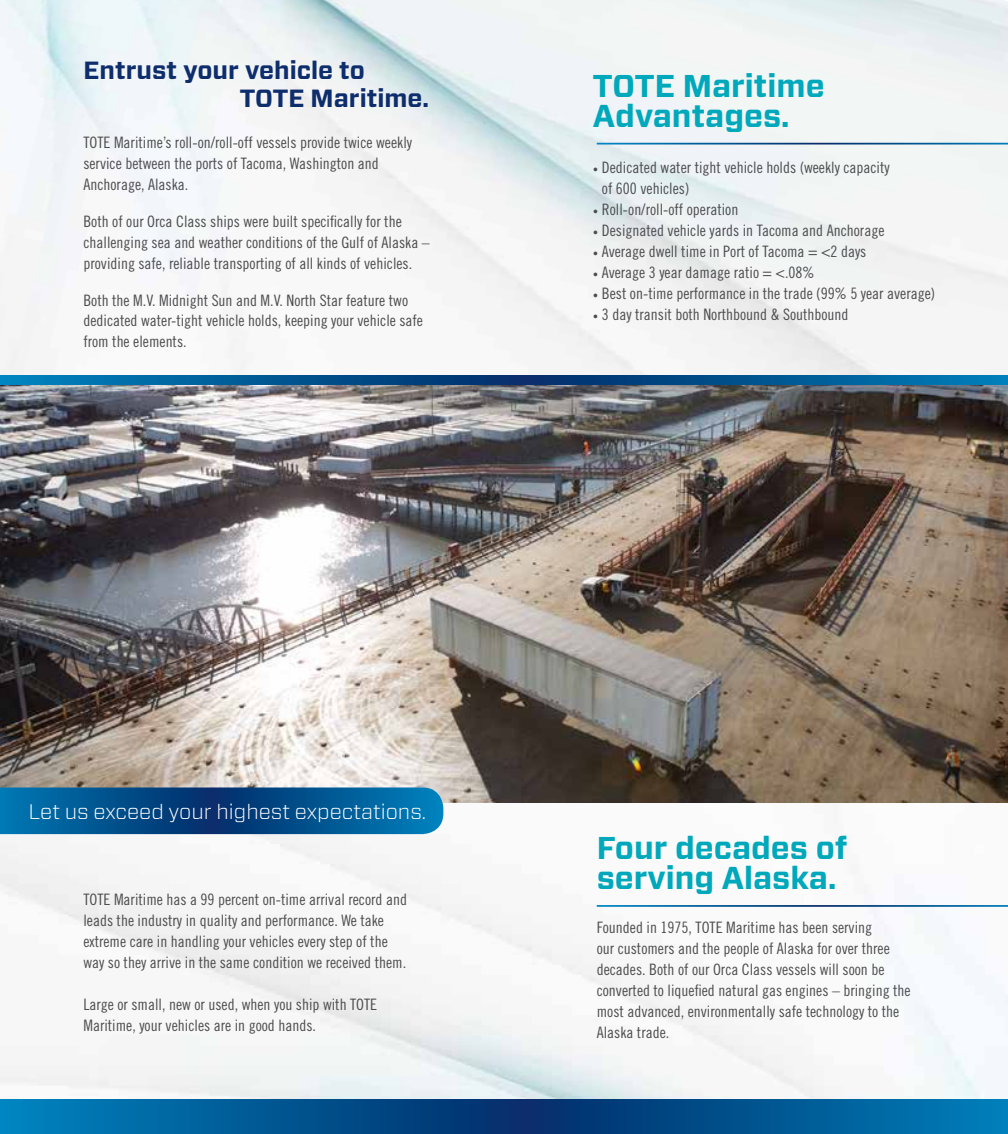
<style>
.page{position:relative;width:1008px;height:1134px;background:#fff}
.page>*{position:absolute;margin:0;border:0;box-sizing:border-box;transform-origin:0 0}
.t1{font:700 31.5px/29.8px "Forza";color:#00a8bb}
.t2{font:700 24.85px/28px "Forza";color:#0d2d6c}
.t3{font:300 21px "Forza";color:#fff}
.t4{font:15.75px/21px "Trade Gothic Cond Eighteen";color:#4d4d4f}
.s1{font-family:"Lin Libertine"}
</style>
<div class="page">
<img style="left:0;top:805px;width:1008px;height:295px">
<hr style="left:597px;top:905px;width:411px;height:2px;background:#fff">
<img style="left:0;top:384px;width:1008px;height:419px">
<svg style="left:0;top:375px;width:1008px;height:9px;background:#005793"></svg>
<svg style="left:0;top:1100px;width:1008px;height:34px;background:#005793"></svg>
<svg style="left:0;top:788px;width:443px;height:46px;background:#025691"></svg>
<h2 class="t2" style="left:240px;top:57px;width:191px;text-indent:-156px">Entrust your vehicle to<br>TOTE Maritime.</h2>
<p class="t4" style="left:83px;top:132px;width:330px">TOTE Maritime’s roll-on/roll-off vessels provide twice weekly service between the ports of Tacoma, Washington and<br>Anchorage, Alaska.</p>
<p class="t4" style="left:83px;top:210px;width:348px">Both of our Orca Class ships were built specifically for the challenging sea and weather conditions of the Gulf of Alaska – providing safe, reliable transporting of all kinds of vehicles.</p>
<p class="t4" style="left:83px;top:289px;width:341px">Both the M.V. Midnight Sun and M.V. North Star feature two dedicated water-tight vehicle holds, keeping your vehicle safe from the elements.</p>
<h1 class="t1" style="left:593px;top:72px;width:233px">TOTE Maritime<br>Advantages.</h1>
<p class="t4" style="left:602px;top:157px;width:289px;text-indent:-9px"><span class="s1">•</span> Dedicated water tight vehicle holds (weekly capacity of 600 vehicles)</p>
<p class="t4" style="left:593px;top:199px;width:147px"><span class="s1">•</span> Roll-on/roll-off operation</p>
<p class="t4" style="left:593px;top:220px;width:293px"><span class="s1">•</span> Designated vehicle yards in Tacoma and Anchorage</p>
<p class="t4" style="left:593px;top:241px;width:275px"><span class="s1">•</span> Average dwell time in Port of Tacoma = &lt;2 days</p>
<p class="t4" style="left:593px;top:262px;width:223px"><span class="s1">•</span> Average 3 year damage ratio = &lt;.08%</p>
<p class="t4" style="left:593px;top:283px;width:344px"><span class="s1">•</span> Best on-time performance in the trade (99% 5 year average)</p>
<p class="t4" style="left:593px;top:304px;width:257px"><span class="s1">•</span> 3 day transit both Northbound &amp; Southbound</p>
<h3 class="t3" style="left:29px;top:797px;width:399px">Let us exceed your highest expectations.</h3>
<p class="t4" style="left:83px;top:889px;width:325px">TOTE Maritime has a 99 percent on-time arrival record and leads the industry in quality and performance. We take extreme care in handling your vehicles every step of the way so they arrive in the same condition we received them.</p>
<p class="t4" style="left:83px;top:994px;width:295px">Large or small, new or used, when you ship with TOTE<br>Maritime, your vehicles are in good hands.</p>
<h1 class="t1" style="left:597px;top:834px;width:252px">Four decades of serving Alaska.</h1>
<p class="t4" style="left:597px;top:917px;width:315px">Founded in 1975, TOTE Maritime has been serving<br>our customers and the people of Alaska for over three decades. Both of our Orca Class vessels will soon be converted to liquefied natural gas engines – bringing the most advanced, environmentally safe technology to the Alaska trade.</p>
</div>
